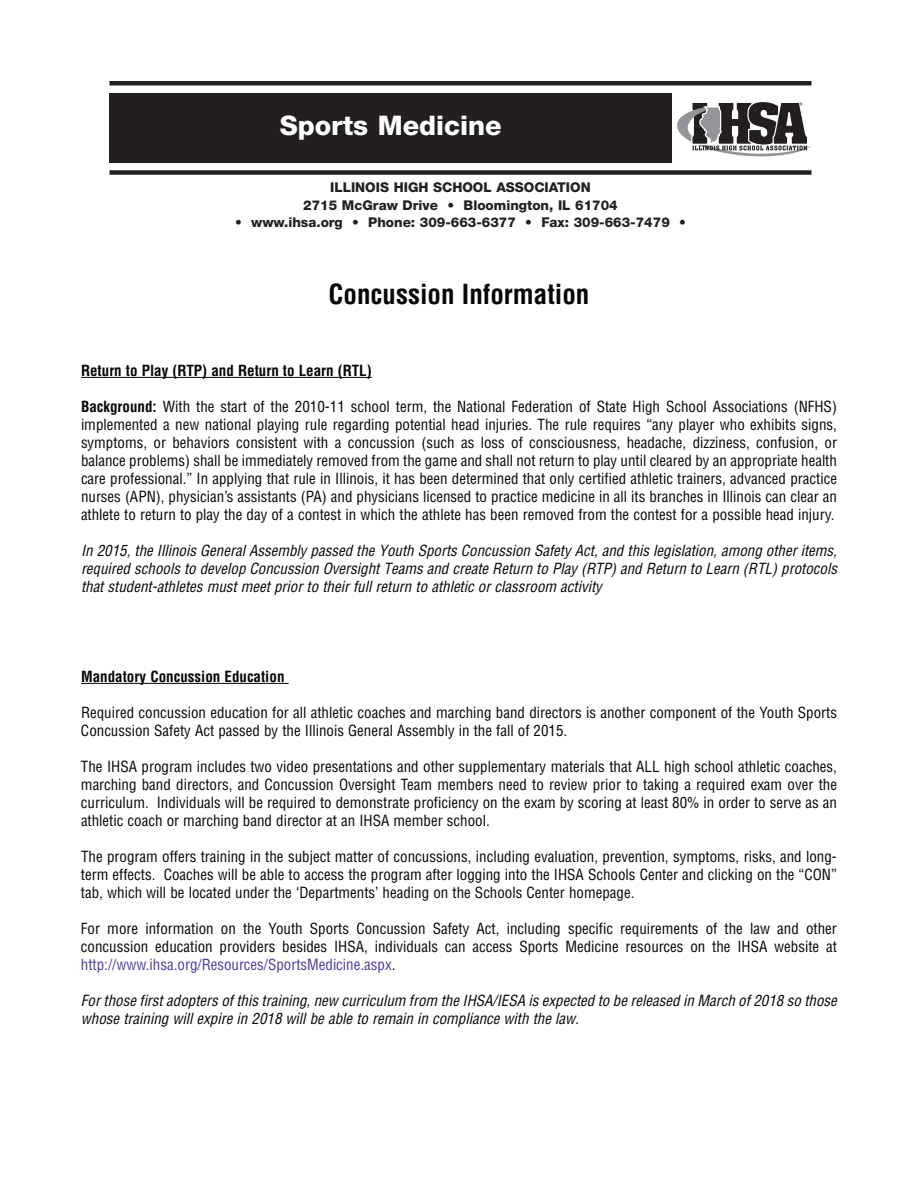
<style>
.page{position:relative;width:918px;height:1188px;background:#fff}
.page>*{position:absolute;margin:0;border:0;box-sizing:border-box;transform-origin:0 0}
.t1{font:700 condensed 27px "Helvetica";color:#080505}
.t2{font:800 27px "Helvetica Neue";color:#fff}
.t3{font:condensed 15px/18px "Helvetica";color:#080505;text-align:justify}
.t4{font:italic condensed 15px/18px "Helvetica";color:#080505;text-align:justify}
.t5{font:700 condensed 15px "Helvetica";color:#080505}
.t6{font:800 13.5px/17.7px "Helvetica Neue";color:#231f20;text-align:center}
.s1{font-weight:700}
.s2{color:#4e3b98}
</style>
<div class="page">
<div style="left:110px;top:93px;width:562px;height:70px;background:#231f20"></div>
<div style="left:110px;top:170px;width:702px;height:5px;background:#231f20"></div>
<div style="left:110px;top:81px;width:702px;height:5px;background:#231f20"></div>
<svg style="left:677px;top:102px;width:134px;height:54px"></svg>
<hr style="left:81px;top:377px;width:291px;height:1px;background:#080505">
<hr style="left:81px;top:683px;width:208px;height:1px;background:#080505">
<h1 class="t2" style="left:280px;top:116px;width:223px">Sports Medicine</h1>
<p class="t6" style="left:303px;top:179px;width:316px">ILLINOIS HIGH SCHOOL ASSOCIATION<br>2715 McGraw Drive • Bloomington, IL 61704</p>
<p class="t6" style="left:235px;top:215px;width:452px">• www.ihsa.org • Phone: 309-663-6377 • Fax: 309-663-7479 •</p>
<h1 class="t1" style="left:329px;top:279px;width:262px">Concussion Information</h1>
<p class="t5" style="left:81px;top:362px;width:292px">Return to Play (RTP) and Return to Learn (RTL)</p>
<p class="t3" style="left:81px;top:398px;width:758px"><span class="s1">Background:</span> With the start of the 2010-11 school term, the National Federation of State High School Associations (NFHS) implemented a new national playing rule regarding potential head injuries. The rule requires “any player who exhibits signs, symptoms, or behaviors consistent with a concussion (such as loss of consciousness, headache, dizziness, confusion, or balance problems) shall be immediately removed from the game and shall not return to play until cleared by an appropriate health care professional.” In applying that rule in Illinois, it has been determined that only certified athletic trainers, advanced practice nurses (APN), physician’s assistants (PA) and physicians licensed to practice medicine in all its branches in Illinois can clear an athlete to return to play the day of a contest in which the athlete has been removed from the contest for a possible head injury.</p>
<p class="t4" style="left:81px;top:542px;width:758px">In 2015, the Illinois General Assembly passed the Youth Sports Concussion Safety Act, and this legislation, among other items, required schools to develop Concussion Oversight Teams and create Return to Play (RTP) and Return to Learn (RTL) protocols that student-athletes must meet prior to their full return to athletic or classroom activity</p>
<p class="t5" style="left:81px;top:668px;width:205px">Mandatory Concussion Education</p>
<p class="t3" style="left:81px;top:704px;width:757px">Required concussion education for all athletic coaches and marching band directors is another component of the Youth Sports<br>Concussion Safety Act passed by the Illinois General Assembly in the fall of 2015.</p>
<p class="t3" style="left:81px;top:758px;width:757px">The IHSA program includes two video presentations and other supplementary materials that ALL high school athletic coaches, marching band directors, and Concussion Oversight Team members need to review prior to taking a required exam over the curriculum. Individuals will be required to demonstrate proficiency on the exam by scoring at least 80% in order to serve as an athletic coach or marching band director at an IHSA member school.</p>
<p class="t3" style="left:81px;top:848px;width:758px">The program offers training in the subject matter of concussions, including evaluation, prevention, symptoms, risks, and long&shy;term effects. Coaches will be able to access the program after logging into the IHSA Schools Center and clicking on the “CON” tab, which will be located under the ‘Departments’ heading on the Schools Center homepage.</p>
<p class="t3" style="left:81px;top:920px;width:758px">For more information on the Youth Sports Concussion Safety Act, including specific requirements of the law and other concussion education providers besides IHSA, individuals can access Sports Medicine resources on the IHSA website at <span class="s2">http://www.ihsa.org/Resources/SportsMedicine.aspx</span>.</p>
<p class="t4" style="left:81px;top:992px;width:758px">For those first adopters of this training, new curriculum from the IHSA/IESA is expected to be released in March of 2018 so those whose training will expire in 2018 will be able to remain in compliance with the law.</p>
</div>
